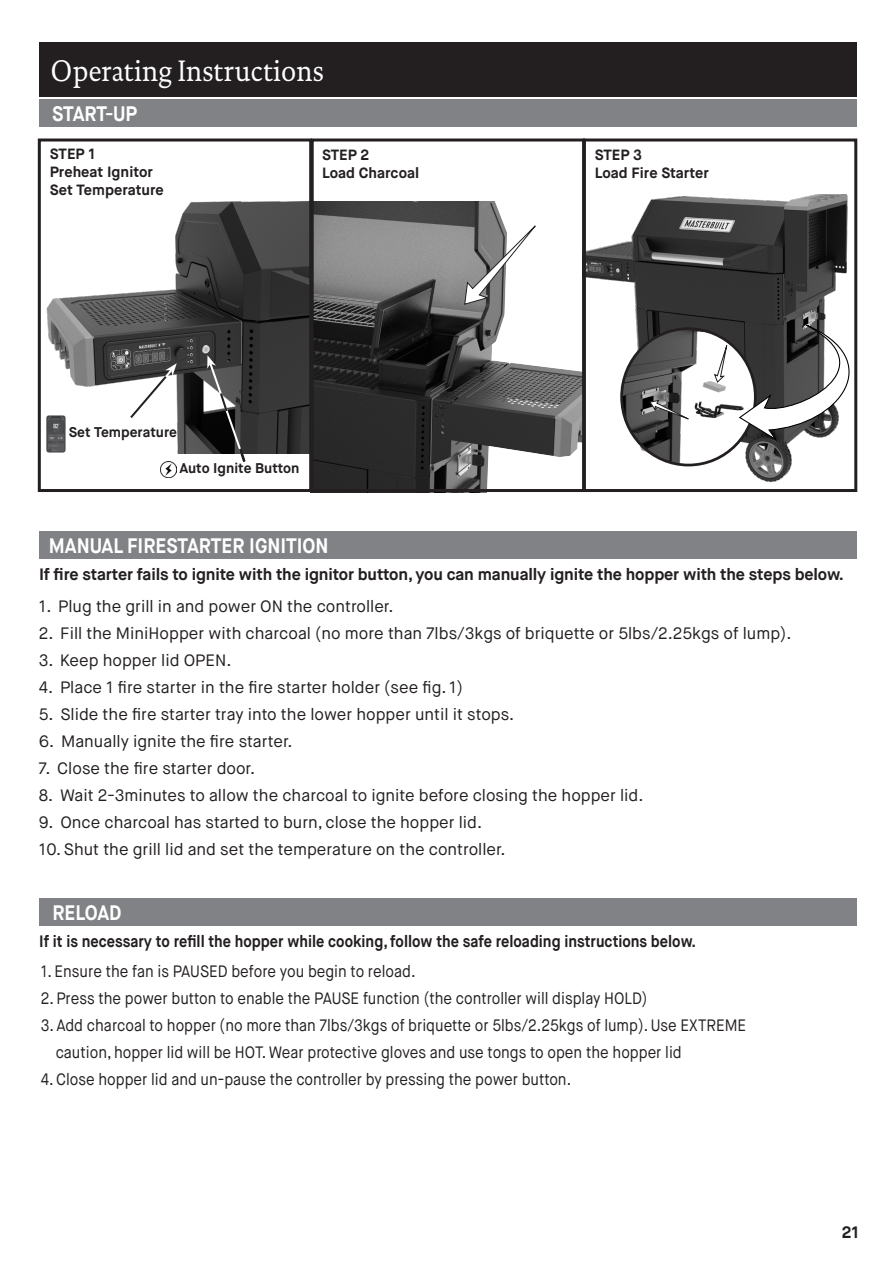
<style>
.page{position:relative;width:893px;height:1263px;background:#fff}
.page>*{position:absolute;margin:0;border:0;box-sizing:border-box;transform-origin:0 0}
.t1{font:30px "DTL Documenta TOT";color:#fff;scale:.9 1}
.t2{font:700 21px "Maison Neue";color:#fff;scale:.9 1}
.t3{font:16.5px "Maison Neue";color:#231f20}
.t4{font:16.5px "Maison Neue";color:#231f20;scale:.9 1}
.t5{font:700 16.5px "Maison Neue";letter-spacing:-.01em;color:#231f20}
.t6{font:700 16.5px "Maison Neue";letter-spacing:-.01em;color:#231f20;scale:.9 1}
.t7{font:700 14.85px "Maison Neue";color:#231f20}
.t8{font:700 14.1px "Maison Neue";color:#231f20}
</style>
<div class="page">
<img style="left:587px;top:194px;width:261px;height:289px">
<img style="left:622px;top:329px;width:133px;height:136px">
<svg style="left:738px;top:324px;width:120px;height:119px"></svg>
<svg style="left:649px;top:400px;width:40px;height:20px"></svg>
<svg style="left:714px;top:345px;width:13px;height:38px"></svg>
<img style="left:315px;top:202px;width:266px;height:286px">
<svg style="left:464px;top:225px;width:72px;height:80px"></svg>
<div style="left:39px;top:43px;width:818px;height:54px;background:#231f20"></div>
<div style="left:39px;top:99px;width:817px;height:27px;background:#808285"></div>
<div style="left:39px;top:899px;width:817px;height:27px;background:#808285"></div>
<img style="left:37px;top:190px;width:271px;height:264px">
<img style="left:47px;top:415px;width:18px;height:37px">
<img style="left:161px;top:461px;width:16px;height:16px">
<svg style="left:128px;top:363px;width:49px;height:57px"></svg>
<svg style="left:207px;top:355px;width:40px;height:107px"></svg>
<div style="left:38px;top:139px;width:274px;height:353px;border:3px solid #231f20"></div>
<div style="left:311px;top:139px;width:274px;height:353px;border:3px solid #231f20"></div>
<div style="left:583px;top:139px;width:274px;height:353px;border:3px solid #231f20"></div>
<div style="left:39px;top:531px;width:818px;height:27px;background:#808285"></div>
<p class="t1" style="left:50px;top:53px;width:306px">Operating Instructions</p>
<p class="t2" style="left:52px;top:100px;width:96px">START-UP</p>
<p class="t7" style="left:50px;top:145px;width:47px">STEP 1</p>
<p class="t7" style="left:50px;top:163px;width:105px">Preheat Ignitor</p>
<p class="t7" style="left:50px;top:180px;width:116px">Set Temperature</p>
<p class="t7" style="left:322px;top:145px;width:49px">STEP 2</p>
<p class="t7" style="left:322px;top:163px;width:99px">Load Charcoal</p>
<p class="t8" style="left:69px;top:424px;width:110px">Set Temperature</p>
<p class="t8" style="left:179px;top:459px;width:122px">Auto Ignite Button</p>
<p class="t7" style="left:595px;top:145px;width:49px">STEP 3</p>
<p class="t7" style="left:595px;top:163px;width:116px">Load Fire Starter</p>
<p class="t2" style="left:49px;top:532px;width:312px">MANUAL FIRESTARTER IGNITION</p>
<p class="t5" style="left:39px;top:564px;width:806px">If fire starter fails to ignite with the ignitor button, you can manually ignite the hopper with the steps below.</p>
<p class="t3" style="left:39px;top:596px;width:356px">1. Plug the grill in and power ON the controller.</p>
<p class="t3" style="left:39px;top:623px;width:754px">2. Fill the MiniHopper with charcoal (no more than 7lbs/3kgs of briquette or 5lbs/2.25kgs of lump).</p>
<p class="t3" style="left:39px;top:650px;width:194px">3. Keep hopper lid OPEN.</p>
<p class="t3" style="left:39px;top:677px;width:426px">4. Place 1 fire starter in the fire starter holder (see fig. 1)</p>
<p class="t3" style="left:39px;top:704px;width:477px">5. Slide the fire starter tray into the lower hopper until it stops.</p>
<p class="t3" style="left:39px;top:731px;width:255px">6. Manually ignite the fire starter.</p>
<p class="t3" style="left:39px;top:758px;width:218px">7. Close the fire starter door.</p>
<p class="t3" style="left:39px;top:785px;width:606px">8. Wait 2-3minutes to allow the charcoal to ignite before closing the hopper lid.</p>
<p class="t3" style="left:39px;top:812px;width:445px">9. Once charcoal has started to burn, close the hopper lid.</p>
<p class="t3" style="left:39px;top:839px;width:468px">10. Shut the grill lid and set the temperature on the controller.</p>
<p class="t2" style="left:52px;top:900px;width:78px">RELOAD</p>
<p class="t6" style="left:39px;top:930px;width:731px">If it is necessary to refill the hopper while cooking, follow the safe reloading instructions below.</p>
<p class="t4" style="left:41px;top:961px;width:418px">1. Ensure the fan is PAUSED before you begin to reload.</p>
<p class="t4" style="left:41px;top:988px;width:676px">2. Press the power button to enable the PAUSE function (the controller will display HOLD)</p>
<p class="t4" style="left:41px;top:1015px;width:785px">3. Add charcoal to hopper (no more than 7lbs/3kgs of briquette or 5lbs/2.25kgs of lump). Use EXTREME</p>
<p class="t4" style="left:56px;top:1042px;width:697px">caution, hopper lid will be HOT. Wear protective gloves and use tongs to open the hopper lid</p>
<p class="t4" style="left:41px;top:1069px;width:591px">4. Close hopper lid and un-pause the controller by pressing the power button.</p>
<p class="t5" style="left:842px;top:1221px;width:19px">21</p>
</div>
